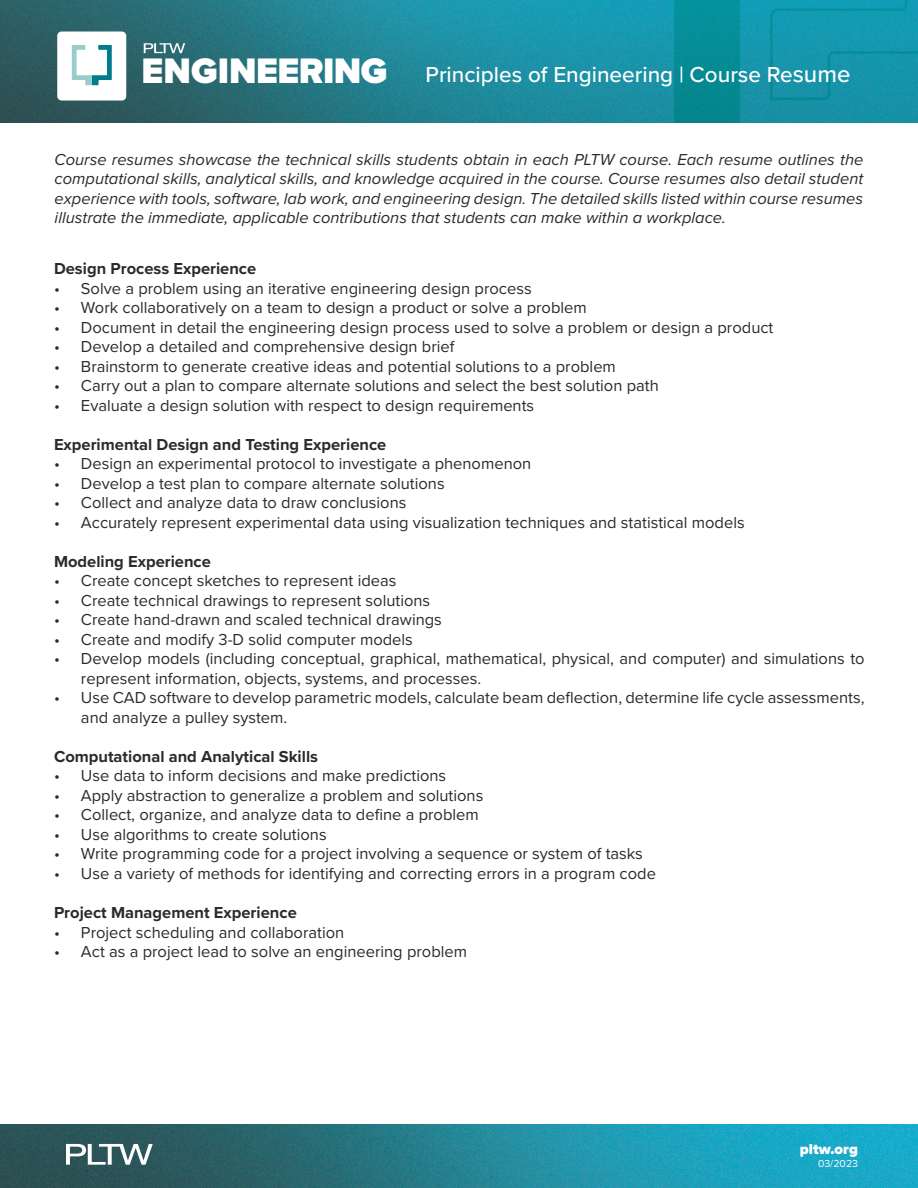
<style>
.page{position:relative;width:918px;height:1188px;background:#fff}
.page>*{position:absolute;margin:0;border:0;box-sizing:border-box;transform-origin:0 0}
.t1{font:500 22.5px "Proxima Nova";color:#fff}
.t2{font:16.5px/19.5px "Proxima Nova";color:#2b2b2b}
.t3{font:italic 16.5px/19.5px "Proxima Nova";color:#2b2b2b;text-align:justify}
.t4{font:700 16.5px "Proxima Nova";color:#2b2b2b}
.t5{font:900 15px "Proxima Nova";color:#fff}
.t6{font:10.5px "Proxima Nova";color:#fff}
.s1{font-weight:900;font-size:36.75px}
.s2{font-size:24px}
</style>
<div class="page">
<img style="left:0;top:1124px;width:918px;height:64px">
<img style="left:0;top:0;width:918px;height:123px">
<svg style="left:144px;top:43px;width:41px;height:10px"></svg>
<div style="left:57px;top:32px;width:69px;height:69px;background:#fff;border-radius:4px"></div>
<svg style="left:72px;top:45px;width:40px;height:40px"></svg>
<svg style="left:66px;top:1144px;width:87px;height:21px"></svg>
<h1 class="t1" style="left:142px;top:58px;width:710px"><span class="s1">ENGINEERING</span> Principles of Engineering | Course Re<span class="s2">sume</span></h1>
<p class="t3" style="left:55px;top:150px;width:810px">Course resumes showcase the technical skills students obtain in each PLTW course. Each resume outlines the computational skills, analytical skills, and knowledge acquired in the course. Course resumes also detail student experience with tools, software, lab work, and engineering design. The detailed skills listed within course resumes illustrate the immediate, applicable contributions that students can make within a workplace.</p>
<p class="t4" style="left:54px;top:257px;width:204px">Design Process Experience</p>
<p class="t2" style="left:54px;top:278px;width:479px">• Solve a problem using an iterative engineering design process</p>
<p class="t2" style="left:54px;top:297px;width:534px">• Work collaboratively on a team to design a product or solve a problem</p>
<p class="t2" style="left:54px;top:317px;width:721px">• Document in detail the engineering design process used to solve a problem or design a product</p>
<p class="t2" style="left:54px;top:336px;width:402px">• Develop a detailed and comprehensive design brief</p>
<p class="t2" style="left:54px;top:356px;width:563px">• Brainstorm to generate creative ideas and potential solutions to a problem</p>
<p class="t2" style="left:54px;top:375px;width:606px">• Carry out a plan to compare alternate solutions and select the best solution path</p>
<p class="t2" style="left:54px;top:395px;width:482px">• Evaluate a design solution with respect to design requirements</p>
<p class="t4" style="left:54px;top:432px;width:334px">Experimental Design and Testing Experience</p>
<p class="t2" style="left:54px;top:453px;width:479px">• Design an experimental protocol to investigate a phenomenon</p>
<p class="t2" style="left:54px;top:473px;width:392px">• Develop a test plan to compare alternate solutions</p>
<p class="t2" style="left:54px;top:492px;width:354px">• Collect and analyze data to draw conclusions</p>
<p class="t2" style="left:54px;top:512px;width:692px">• Accurately represent experimental data using visualization techniques and statistical models</p>
<p class="t4" style="left:54px;top:549px;width:159px">Modeling Experience</p>
<p class="t2" style="left:54px;top:570px;width:344px">• Create concept sketches to represent ideas</p>
<p class="t2" style="left:54px;top:590px;width:378px">• Create technical drawings to represent solutions</p>
<p class="t2" style="left:54px;top:609px;width:389px">• Create hand-drawn and scaled technical drawings</p>
<p class="t2" style="left:54px;top:629px;width:360px">• Create and modify 3-D solid computer models</p>
<p class="t2" style="left:81px;top:648px;width:785px;text-indent:-27px">• Develop models (including conceptual, graphical, mathematical, physical, and computer) and simulations to represent information, objects, systems, and processes.</p>
<p class="t2" style="left:81px;top:688px;width:785px;text-indent:-27px">• Use CAD software to develop parametric models, calculate beam deflection, determine life cycle assessments, and analyze a pulley system.</p>
<p class="t4" style="left:54px;top:744px;width:266px">Computational and Analytical Skills</p>
<p class="t2" style="left:54px;top:766px;width:394px">• Use data to inform decisions and make predictions</p>
<p class="t2" style="left:54px;top:785px;width:431px">• Apply abstraction to generalize a problem and solutions</p>
<p class="t2" style="left:54px;top:805px;width:426px">• Collect, organize, and analyze data to define a problem</p>
<p class="t2" style="left:54px;top:824px;width:274px">• Use algorithms to create solutions</p>
<p class="t2" style="left:54px;top:844px;width:590px">• Write programming code for a project involving a sequence or system of tasks</p>
<p class="t2" style="left:54px;top:863px;width:603px">• Use a variety of methods for identifying and correcting errors in a program code</p>
<p class="t4" style="left:54px;top:900px;width:244px">Project Management Experience</p>
<p class="t2" style="left:54px;top:922px;width:292px">• Project scheduling and collaboration</p>
<p class="t2" style="left:54px;top:941px;width:415px">• Act as a project lead to solve an engineering problem</p>
<p class="t5" style="left:800px;top:1138px;width:60px">pltw.org</p>
<p class="t6" style="left:818px;top:1156px;width:42px">03/2023</p>
</div>
